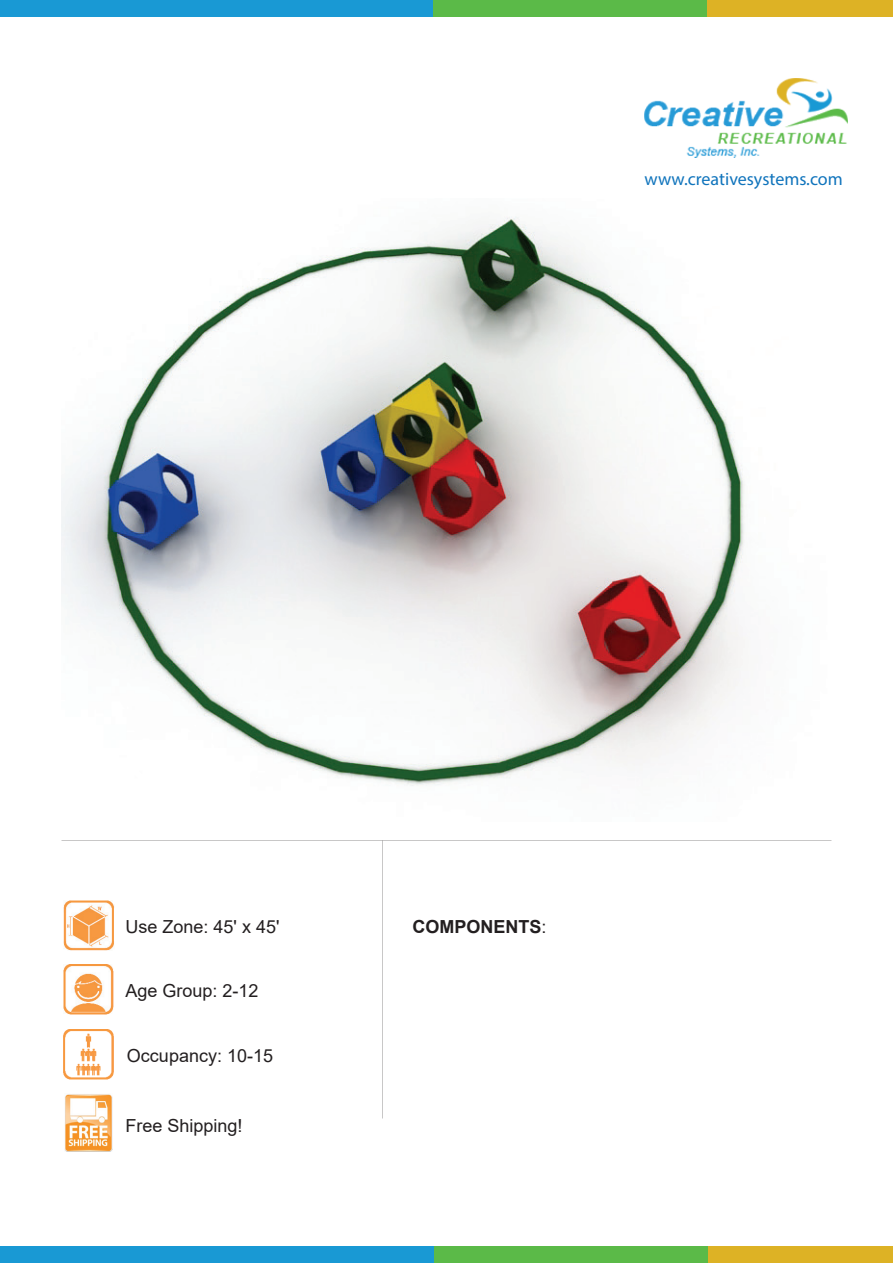
<style>
.page{position:relative;width:893px;height:1263px;background:#fff}
.page>*{position:absolute;margin:0;border:0;box-sizing:border-box;transform-origin:0 0}
.t1{font:18px "Arial";color:#231f20}
.t2{font:18px "Myriad Pro";color:#1074bc}
.t3{font:700 18px "Arial";color:#231f20}
.s1{font-weight:400}
</style>
<div class="page">
<img style="left:645px;top:78px;width:203px;height:80px">
<div style="left:0;top:0;width:434px;height:16px;background:#1999d4"></div>
<div style="left:577px;top:0;width:316px;height:16px;background:#ddb225"></div>
<div style="left:433px;top:0;width:273px;height:16px;background:#5bba48"></div>
<div style="left:0;top:1246px;width:434px;height:17px;background:#1999d4"></div>
<div style="left:577px;top:1246px;width:316px;height:17px;background:#ddb225"></div>
<div style="left:434px;top:1246px;width:273px;height:17px;background:#5bba48"></div>
<img style="left:63px;top:901px;width:51px;height:50px">
<img style="left:63px;top:965px;width:51px;height:50px">
<img style="left:64px;top:1029px;width:50px;height:50px">
<img style="left:65px;top:1094px;width:48px;height:57px">
<img style="left:61px;top:216px;width:685px;height:570px">
<p class="t2" style="left:645px;top:167px;width:200px">www.creativesystems.com</p>
<p class="t1" style="left:125px;top:914px;width:155px">Use Zone: 45' x 45'</p>
<p class="t3" style="left:412px;top:914px;width:136px">COMPONENTS<span class="s1">:</span></p>
<p class="t1" style="left:125px;top:978px;width:135px">Age Group: 2-12</p>
<p class="t1" style="left:127px;top:1043px;width:148px">Occupancy: 10-15</p>
<p class="t1" style="left:125px;top:1113px;width:119px">Free Shipping!</p>
</div>
